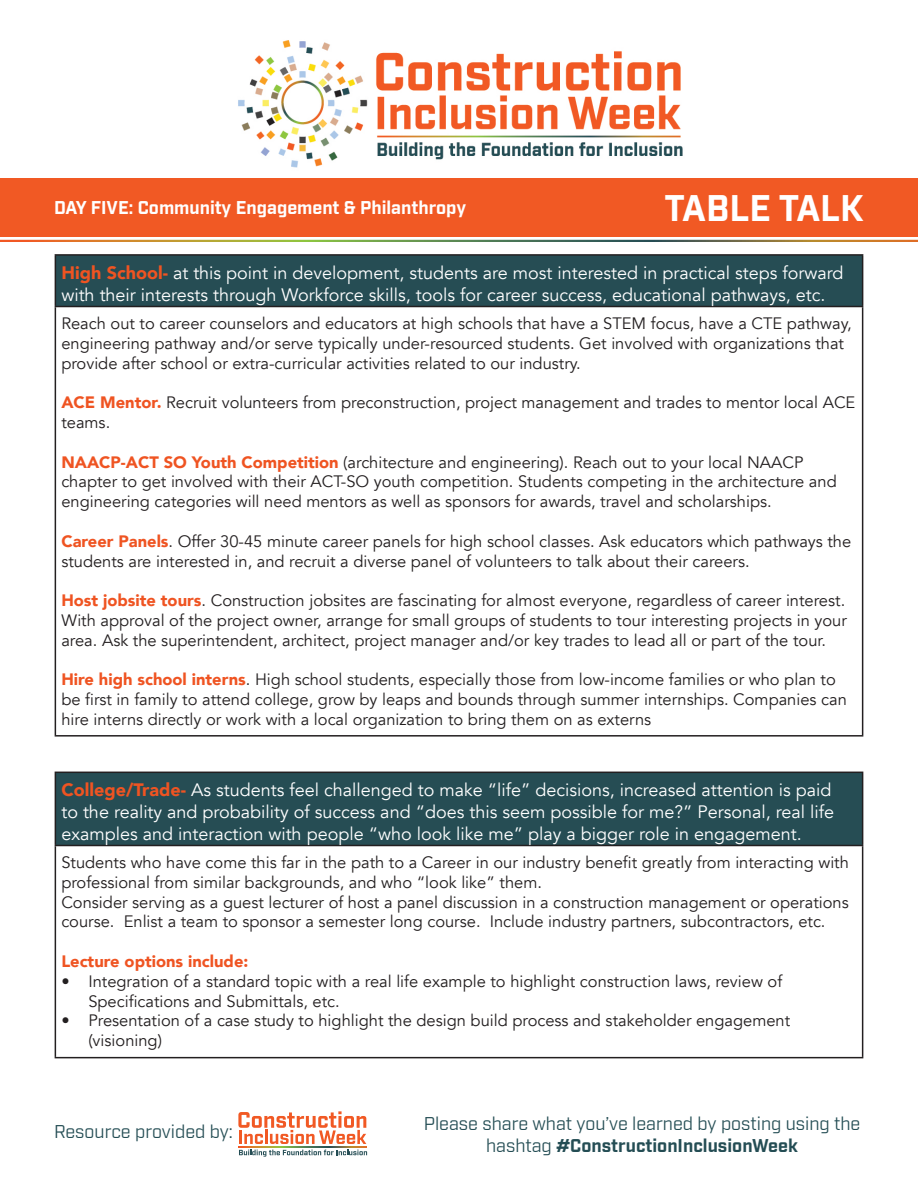
<style>
.page{position:relative;width:918px;height:1188px;background:#fff}
.page>*{position:absolute;margin:0;border:0;box-sizing:border-box;transform-origin:0 0}
.t1{font:700 36px "Industry";color:#fff}
.t2{font:18px/21.6px "Avenir";color:#fff}
.t3{font:18px/21.6px "Industry";color:#244d54;text-align:center}
.t4{font:700 18px "Industry";color:#fff}
.t5{font:16.5px/19.8px "Avenir";color:#231f20}
.t6{font:900 16.5px "Avenir";color:#ef5422}
.s1{font-weight:900;color:#ef5422}
.s2{font-weight:700}
</style>
<div class="page">
<div style="left:0;top:179px;width:918px;height:58px;background:#f15924"></div>
<img style="left:238px;top:40px;width:445px;height:128px">
<svg style="left:238px;top:1111px;width:128px;height:33px"></svg>
<svg style="left:239px;top:1147px;width:127px;height:1px"></svg>
<svg style="left:239px;top:1150px;width:128px;height:7px"></svg>
<div style="left:55px;top:255px;width:808px;height:52px;background:#264d54"></div>
<hr style="left:55px;top:254px;width:808px;height:2px;background:#231f20">
<hr style="left:55px;top:256px;width:1px;height:50px;background:#231f20">
<hr style="left:862px;top:256px;width:1px;height:50px;background:#231f20">
<hr style="left:55px;top:306px;width:808px;height:1px;background:#231f20">
<hr style="left:55px;top:307px;width:1px;height:428px;background:#231f20">
<hr style="left:862px;top:307px;width:1px;height:428px;background:#231f20">
<hr style="left:55px;top:735px;width:808px;height:2px;background:#231f20">
<div style="left:55px;top:772px;width:808px;height:74px;background:#264d54"></div>
<hr style="left:55px;top:772px;width:808px;height:1px;background:#231f20">
<hr style="left:55px;top:773px;width:1px;height:72px;background:#231f20">
<hr style="left:862px;top:773px;width:1px;height:72px;background:#231f20">
<hr style="left:55px;top:845px;width:808px;height:1px;background:#231f20">
<hr style="left:55px;top:846px;width:1px;height:211px;background:#231f20">
<hr style="left:862px;top:846px;width:1px;height:211px;background:#231f20">
<hr style="left:55px;top:1057px;width:808px;height:1px;background:#231f20">
<p class="t4" style="left:54px;top:196px;width:414px">DAY FIVE: Community Engagement &amp; Philanthropy</p>
<p class="t1" style="left:665px;top:186px;width:201px">TABLE TALK</p>
<p class="t2" style="left:61px;top:262px;width:784px"><span class="s1">High School-</span> at this point in development, students are most interested in practical steps forward with their interests through Workforce skills, tools for career success, educational pathways, etc.</p>
<p class="t5" style="left:61px;top:314px;width:792px">Reach out to career counselors and educators at high schools that have a STEM focus, have a CTE pathway, engineering pathway and/or serve typically under-resourced students. Get involved with organizations that provide after school or extra-curricular activities related to our industry.</p>
<p class="t5" style="left:61px;top:393px;width:796px"><span class="s1">ACE Mentor.</span> Recruit volunteers from preconstruction, project management and trades to mentor local ACE teams.</p>
<p class="t5" style="left:61px;top:452px;width:777px"><span class="s1">NAACP-ACT SO Youth Competition</span> (architecture and engineering). Reach out to your local NAACP chapter to get involved with their ACT-SO youth competition. Students competing in the architecture and engineering categories will need mentors as well as sponsors for awards, travel and scholarships.</p>
<p class="t5" style="left:61px;top:532px;width:791px"><span class="s1">Career Panels</span>. Offer 30-45 minute career panels for high school classes. Ask educators which pathways the students are interested in, and recruit a diverse panel of volunteers to talk about their careers.</p>
<p class="t5" style="left:61px;top:591px;width:787px;text-align:justify"><span class="s1">Host jobsite tours</span>. Construction jobsites are fascinating for almost everyone, regardless of career interest.<br>With approval of the project owner, arrange for small groups of students to tour interesting projects in your area. Ask the superintendent, architect, project manager and/or key trades to lead all or part of the tour.</p>
<p class="t5" style="left:61px;top:670px;width:787px"><span class="s1">Hire high school interns</span>. High school students, especially those from low-income families or who plan to be first in family to attend college, grow by leaps and bounds through summer internships. Companies can hire interns directly or work with a local organization to bring them on as externs</p>
<p class="t2" style="left:61px;top:780px;width:774px"><span class="s1">College/Trade-</span> As students feel challenged to make “life” decisions, increased attention is paid to the reality and probability of success and “does this seem possible for me?” Personal, real life examples and interaction with people “who look like me” play a bigger role in engagement.</p>
<p class="t5" style="left:61px;top:853px;width:789px">Students who have come this far in the path to a Career in our industry benefit greatly from interacting with professional from similar backgrounds, and who “look like” them.</p>
<p class="t5" style="left:61px;top:892px;width:789px">Consider serving as a guest lecturer of host a panel discussion in a construction management or operations course. Enlist a team to sponsor a semester long course. Include industry partners, subcontractors, etc.</p>
<p class="t6" style="left:61px;top:947px;width:188px">Lecture options include:</p>
<p class="t5" style="left:88px;top:972px;width:695px;text-indent:-27px">• Integration of a standard topic with a real life example to highlight construction laws, review of<br>Specifications and Submittals, etc.</p>
<p class="t5" style="left:88px;top:1011px;width:703px;text-indent:-27px">• Presentation of a case study to highlight the design build process and stakeholder engagement (visioning)</p>
<p class="t3" style="left:54px;top:1121px;width:181px">Resource provided by:</p>
<p class="t3" style="left:424px;top:1113px;width:438px">Please share what you’ve learned by posting using the hashtag <span class="s2">#ConstructionInclusionWeek</span></p>
</div>
